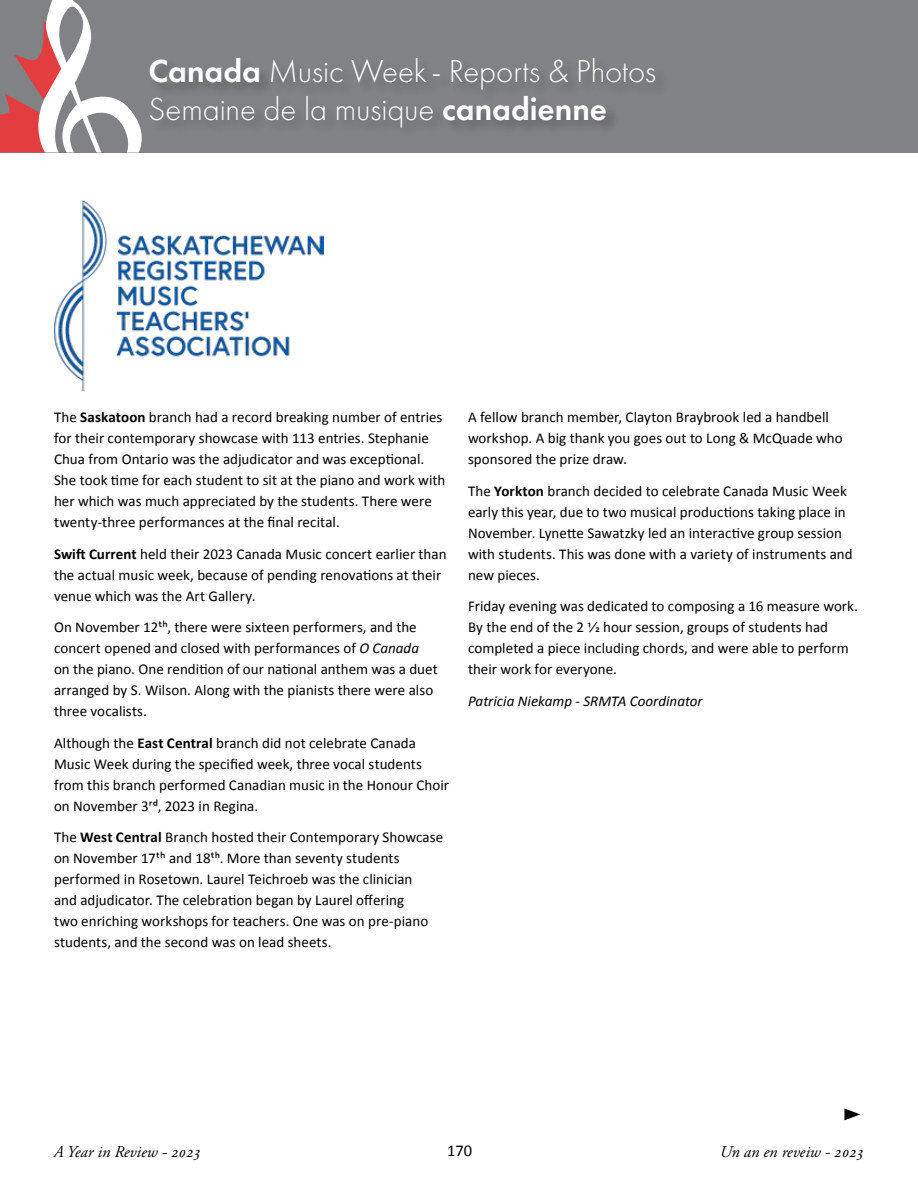
<style>
.page{position:relative;width:918px;height:1188px;background:#fff}
.page>*{position:absolute;margin:0;border:0;box-sizing:border-box;transform-origin:0 0}
.t1{font:300 33px/37.5px "Futura PT";letter-spacing:-.005em;color:#fff}
.t2{font:italic 16.5px "Adobe Garamond Pro";color:#000}
.t3{font:16.5px "Calibri";color:#000}
.t4{font:15px/21px "Calibri";letter-spacing:.005em;color:#000}
.t5{font:italic 15px "Calibri";color:#000}
.s1{font-weight:600}
.s2{font-weight:700}
.s3{font-style:italic}
</style>
<div class="page">
<div style="left:0;top:0;width:918px;height:153px;background:#808285"></div>
<svg style="left:0;top:0;width:142px;height:153px"></svg>
<svg style="left:844px;top:1109px;width:16px;height:11px"></svg>
<img style="left:54px;top:201px;width:270px;height:189px">
<h1 class="t1" style="left:148px;top:53px;width:509px"><span class="s1">Canada</span> Music Week- Reports &amp; Photos<br>Semaine de la musique <span class="s1">canadienne</span></h1>
<p class="t4" style="left:54px;top:406px;width:393px">The <span class="s2">Saskatoon</span> branch had a record breaking number of entries for their contemporary showcase with 113 entries. Stephanie Chua from Ontario was the adjudicator and was exceptional.<br>She took time for each student to sit at the piano and work with her which was much appreciated by the students. There were twenty-three performances at the final recital.</p>
<p class="t4" style="left:54px;top:543px;width:394px"><span class="s2">Swift Current</span> held their 2023 Canada Music concert earlier than the actual music week, because of pending renovations at their venue which was the Art Gallery.</p>
<p class="t4" style="left:54px;top:616px;width:385px">On November 12th, there were sixteen performers, and the concert opened and closed with performances of <span class="s3">O Canada </span>on the piano. One rendition of our national anthem was a duet arranged by S. Wilson. Along with the pianists there were also three vocalists.</p>
<p class="t4" style="left:54px;top:732px;width:397px">Although the <span class="s2">East Central</span> branch did not celebrate Canada Music Week during the specified week, three vocal students from this branch performed Canadian music in the Honour Choir on November 3rd, 2023 in Regina.</p>
<p class="t4" style="left:54px;top:826px;width:391px">The <span class="s2">West Central</span> Branch hosted their Contemporary Showcase on November 17th and 18th. More than seventy students performed in Rosetown. Laurel Teichroeb was the clinician<br>and adjudicator. The celebration began by Laurel offering<br>two enriching workshops for teachers. One was on pre-piano students, and the second was on lead sheets.</p>
<p class="t4" style="left:468px;top:406px;width:376px">A fellow branch member, Clayton Braybrook led a handbell workshop. A big thank you goes out to Long &amp; McQuade who sponsored the prize draw.</p>
<p class="t4" style="left:468px;top:480px;width:386px">The <span class="s2">Yorkton</span> branch decided to celebrate Canada Music Week early this year, due to two musical productions taking place in November. Lynette Sawatzky led an interactive group session with students. This was done with a variety of instruments and new pieces.</p>
<p class="t4" style="left:468px;top:595px;width:392px">Friday evening was dedicated to composing a 16 measure work.<br>By the end of the 2 1/2 hour session, groups of students had completed a piece including chords, and were able to perform their work for everyone.</p>
<p class="t5" style="left:468px;top:690px;width:236px">Patricia Niekamp - SRMTA Coordinator</p>
<p class="t2" style="left:54px;top:1142px;width:149px">A Year in Review - 2023</p>
<p class="t3" style="left:447px;top:1139px;width:27px">170</p>
<p class="t2" style="left:720px;top:1142px;width:146px">Un an en reveiw - 2023</p>
</div>
